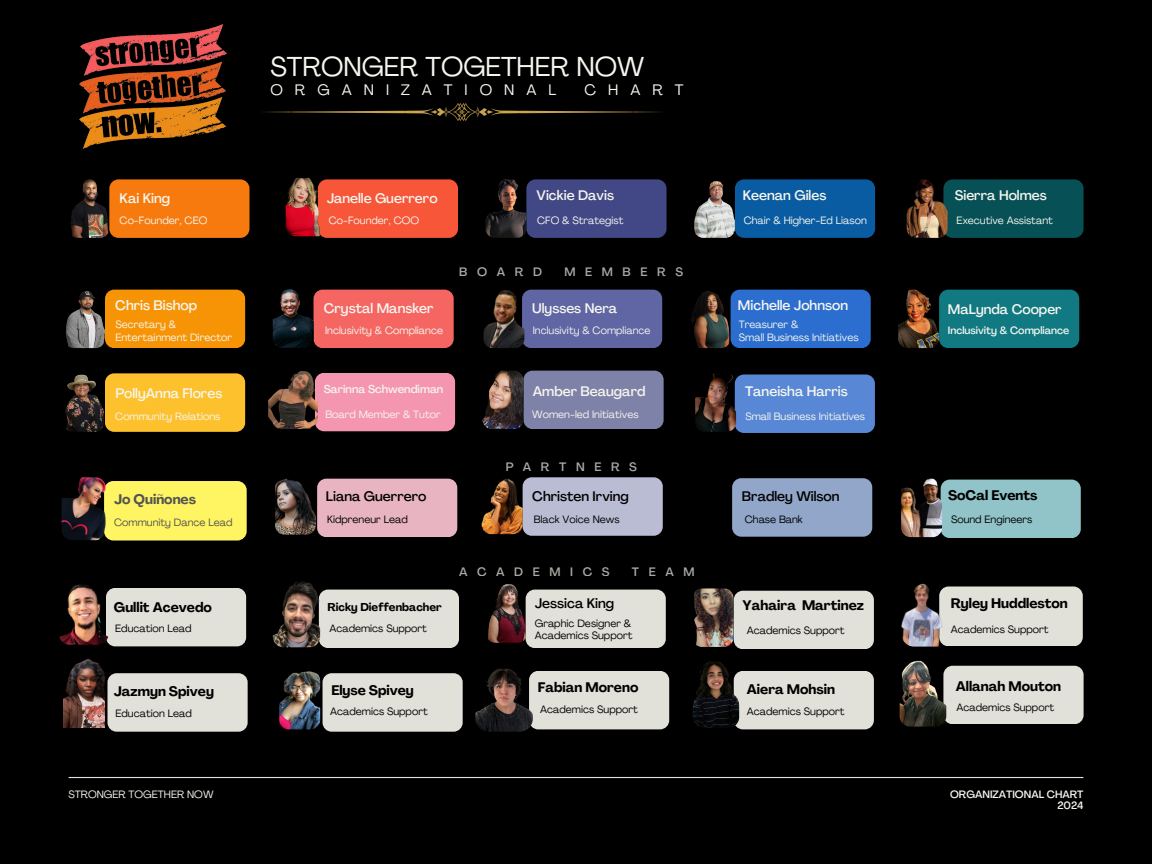
<style>
.page{position:relative;width:1152px;height:864px;background:#000}
.page>*{position:absolute;margin:0;border:0;box-sizing:border-box;transform-origin:0 0}
.t1{font:27px "Agrandir";color:#f6f6ef}
.t2{font:15px "Agrandir";letter-spacing:.8em;color:#f6f6ef}
.t3{font:500 13.65px "Agrandir";color:#f6f6ef}
.t4{font:700 13.65px "Agrandir";color:#000}
.t5{font:500 13.65px "Agrandir";color:#000}
.t6{font:700 13.65px "Agrandir";color:#545454}
.t7{font:500 12px "Agrandir";letter-spacing:.8em;color:#e1e1d9}
.t8{font:500 11.25px "Agrandir";color:#f6f6ef}
.t9{font:700 11.25px "Agrandir";color:#000}
.t10{font:10.5px/12.3px "Agrandir";color:#f6f6ef}
.t11{font:10.5px/12.3px "Agrandir";color:#000}
.t12{font:500 10.5px/11.4px "Agrandir";color:#f6f6ef;text-align:right}
.t13{font:10.5px "Agrandir";color:#545454}
</style>
<div class="page">
<hr style="left:69px;top:777px;width:1014px;height:1px;background:#e1e1d9">
<img style="left:79px;top:24px;width:148px;height:125px">
<img style="left:264px;top:103px;width:396px;height:17px">
<div style="left:109px;top:179px;width:140px;height:59px;background:#f67a0d;border-radius:9px"></div>
<div style="left:318px;top:179px;width:140px;height:59px;background:#f75638;border-radius:9px"></div>
<img style="left:68px;top:179px;width:41px;height:59px;border-radius:9px">
<img style="left:286px;top:178px;width:41px;height:58px;border-radius:9px">
<div style="left:526px;top:179px;width:141px;height:59px;background:#424786;border-radius:9px"></div>
<div style="left:735px;top:179px;width:140px;height:59px;background:#0a5ca2;border-radius:9px"></div>
<img style="left:485px;top:179px;width:41px;height:59px;border-radius:9px">
<img style="left:694px;top:179px;width:41px;height:59px;border-radius:9px">
<div style="left:943px;top:179px;width:141px;height:59px;background:#065056;border-radius:9px"></div>
<img style="left:907px;top:179px;width:41px;height:59px;border-radius:9px">
<div style="left:314px;top:290px;width:140px;height:58px;background:#f56663;border-radius:9px"></div>
<div style="left:731px;top:290px;width:140px;height:58px;background:#2b6ecf;border-radius:9px"></div>
<div style="left:315px;top:373px;width:140px;height:58px;background:#f496af;border-radius:9px"></div>
<div style="left:735px;top:374px;width:140px;height:59px;background:#5787d5;border-radius:9px"></div>
<div style="left:522px;top:290px;width:140px;height:58px;background:#6065a4;border-radius:9px"></div>
<img style="left:268px;top:358px;width:50px;height:71px;border-radius:11px">
<img style="left:690px;top:290px;width:41px;height:58px;border-radius:9px">
<img style="left:63px;top:373px;width:41px;height:59px;border-radius:9px">
<div style="left:523px;top:371px;width:141px;height:58px;background:#7f82a8;border-radius:9px"></div>
<img style="left:483px;top:371px;width:40px;height:58px;border-radius:9px">
<div style="left:939px;top:290px;width:140px;height:58px;background:#107982;border-radius:9px"></div>
<img style="left:898px;top:290px;width:41px;height:58px;border-radius:9px">
<img style="left:695px;top:373px;width:41px;height:59px;border-radius:9px">
<img style="left:273px;top:289px;width:41px;height:59px;border-radius:9px">
<div style="left:105px;top:290px;width:140px;height:58px;background:#f69406;border-radius:9px"></div>
<div style="left:105px;top:373px;width:140px;height:59px;background:#fdc12d;border-radius:9px"></div>
<img style="left:64px;top:290px;width:41px;height:58px;border-radius:9px">
<img style="left:483px;top:290px;width:41px;height:58px;border-radius:9px">
<img style="left:482px;top:476px;width:41px;height:58px;border-radius:9px">
<div style="left:317px;top:479px;width:140px;height:58px;background:#e8b4c2;border-radius:9px"></div>
<div style="left:732px;top:478px;width:140px;height:59px;background:#91a6c8;border-radius:9px"></div>
<img style="left:275px;top:476px;width:41px;height:59px;border-radius:9px">
<div style="left:941px;top:480px;width:140px;height:58px;background:#91c4c8;border-radius:9px"></div>
<img style="left:901px;top:479px;width:41px;height:58px;border-radius:9px">
<div style="left:104px;top:481px;width:143px;height:60px;background:#fff462;border-radius:9px"></div>
<img style="left:62px;top:477px;width:44px;height:63px;border-radius:10px">
<div style="left:523px;top:477px;width:140px;height:59px;background:#babcd4;border-radius:9px"></div>
<img style="left:486px;top:584px;width:41px;height:59px;border-radius:9px">
<div style="left:943px;top:666px;width:141px;height:58px;background:#e1e1d9;border-radius:9px"></div>
<div style="left:106px;top:588px;width:140px;height:58px;background:#e1e1d9;border-radius:9px"></div>
<div style="left:526px;top:590px;width:140px;height:58px;background:#e1e1d9;border-radius:9px"></div>
<img style="left:693px;top:588px;width:40px;height:59px;border-radius:9px">
<div style="left:734px;top:591px;width:140px;height:58px;background:#e1e1d9;border-radius:9px"></div>
<div style="left:107px;top:673px;width:141px;height:59px;background:#e1e1d9;border-radius:9px"></div>
<div style="left:734px;top:671px;width:140px;height:58px;background:#e1e1d9;border-radius:9px"></div>
<div style="left:529px;top:671px;width:140px;height:58px;background:#e1e1d9;border-radius:9px"></div>
<img style="left:63px;top:658px;width:42px;height:70px">
<img style="left:279px;top:671px;width:41px;height:58px;border-radius:9px">
<img style="left:59px;top:574px;width:50px;height:71px;border-radius:11px">
<div style="left:319px;top:590px;width:140px;height:58px;background:#e1e1d9;border-radius:9px"></div>
<img style="left:273px;top:580px;width:47px;height:67px;border-radius:11px">
<img style="left:475px;top:650px;width:58px;height:82px;border-radius:13px">
<img style="left:693px;top:662px;width:46px;height:66px;border-radius:11px">
<img style="left:900px;top:660px;width:46px;height:67px;border-radius:11px">
<div style="left:323px;top:673px;width:140px;height:59px;background:#e1e1d9;border-radius:9px"></div>
<div style="left:939px;top:586px;width:144px;height:60px;background:#e1e1d9;border-radius:9px"></div>
<img style="left:901px;top:568px;width:55px;height:79px;border-radius:13px">
<h3 class="t1" style="left:270px;top:56px;width:375px">STRONGER TOGETHER NOW</h3>
<h3 class="t2" style="left:270px;top:83px;width:287px">ORGANIZATIONAL</h3>
<h3 class="t2" style="left:584px;top:83px;width:101px">CHART</h3>
<p class="t3" style="left:120px;top:193px;width:52px">Kai King</p>
<p class="t3" style="left:327px;top:193px;width:112px">Janelle Guerrero</p>
<p class="t10" style="left:120px;top:215px;width:89px">Co-Founder, CEO</p>
<h3 class="t10" style="left:329px;top:215px;width:92px">Co-Founder, COO</h3>
<p class="t3" style="left:537px;top:190px;width:79px">Vickie Davis</p>
<h3 class="t3" style="left:743px;top:190px;width:85px">Keenan Giles</h3>
<h3 class="t10" style="left:537px;top:215px;width:88px">CFO &amp; Strategist</h3>
<p class="t10" style="left:744px;top:215px;width:125px">Chair &amp; Higher-Ed Liason</p>
<p class="t7" style="left:459px;top:267px;width:84px">BOARD</p>
<p class="t7" style="left:564px;top:267px;width:120px">MEMBERS</p>
<p class="t3" style="left:115px;top:300px;width:83px">Chris Bishop</p>
<h3 class="t3" style="left:532px;top:303px;width:87px">Ulysses Nera</h3>
<p class="t10" style="left:533px;top:326px;width:119px">Inclusivity &amp; Compliance</p>
<h3 class="t3" style="left:324px;top:303px;width:111px">Crystal Mansker</h3>
<p class="t10" style="left:115px;top:320px;width:118px">Secretary &amp;<br>Entertainment Director</p>
<p class="t10" style="left:325px;top:325px;width:119px">Inclusivity &amp; Compliance</p>
<p class="t3" style="left:738px;top:300px;width:112px">Michelle Johnson</p>
<p class="t10" style="left:739px;top:320px;width:61px">Treasurer &amp;</p>
<p class="t10" style="left:739px;top:332px;width:121px">Small Business Initiatives</p>
<h3 class="t3" style="left:115px;top:388px;width:109px">PollyAnna Flores</h3>
<p class="t8" style="left:324px;top:385px;width:121px">Sarinna Schwendiman</p>
<p class="t3" style="left:533px;top:386px;width:114px">Amber Beaugard</p>
<p class="t3" style="left:745px;top:385px;width:104px">Taneisha Harris</p>
<h5 class="t10" style="left:115px;top:411px;width:107px">Community Relations</h5>
<p class="t10" style="left:325px;top:410px;width:117px">Board Member &amp; Tutor</p>
<h3 class="t10" style="left:532px;top:410px;width:108px">Women-led Initiatives</h3>
<h3 class="t10" style="left:745px;top:411px;width:121px">Small Business Initiatives</h3>
<p class="t7" style="left:505px;top:462px;width:133px">PARTNERS</p>
<p class="t6" style="left:114px;top:494px;width:83px">Jo Quiñones</p>
<h3 class="t13" style="left:114px;top:518px;width:120px">Community Dance Lead</h3>
<h3 class="t5" style="left:326px;top:490px;width:102px">Liana Guerrero</h3>
<p class="t11" style="left:327px;top:515px;width:82px">Kidpreneur Lead</p>
<p class="t5" style="left:532px;top:490px;width:98px">Christen Irving</p>
<p class="t5" style="left:742px;top:490px;width:99px">Bradley Wilson</p>
<h3 class="t11" style="left:745px;top:515px;width:60px">Chase Bank</h3>
<h3 class="t11" style="left:534px;top:515px;width:87px">Black Voice News</h3>
<p class="t7" style="left:459px;top:567px;width:152px">ACADEMICS</p>
<p class="t7" style="left:632px;top:567px;width:64px">TEAM</p>
<p class="t3" style="left:955px;top:190px;width:94px">Sierra Holmes</p>
<p class="t10" style="left:957px;top:215px;width:98px">Executive Assistant</p>
<p class="t3" style="left:948px;top:304px;width:115px">MaLynda Cooper</p>
<p class="t12" style="left:948px;top:326px;width:123px">Inclusivity &amp; Compliance</p>
<p class="t4" style="left:948px;top:490px;width:91px">SoCal Events</p>
<p class="t11" style="left:951px;top:515px;width:83px">Sound Engineers</p>
<h3 class="t5" style="left:535px;top:598px;width:81px">Jessica King</h3>
<h5 class="t4" style="left:951px;top:597px;width:118px">Ryley Huddleston</h5>
<h3 class="t4" style="left:743px;top:600px;width:123px">Yahaira Martinez</h3>
<h3 class="t4" style="left:114px;top:602px;width:99px">Gullit Acevedo</h3>
<p class="t9" style="left:328px;top:602px;width:116px">Ricky Dieffenbacher</p>
<p class="t11" style="left:329px;top:623px;width:99px">Academics Support</p>
<p class="t11" style="left:535px;top:618px;width:99px">Graphic Designer &amp;<br>Academics Support</p>
<p class="t11" style="left:115px;top:623px;width:78px">Education Lead</p>
<p class="t11" style="left:747px;top:625px;width:99px">Academics Support</p>
<p class="t11" style="left:951px;top:624px;width:99px">Academics Support</p>
<p class="t4" style="left:114px;top:686px;width:102px">Jazmyn Spivey</p>
<p class="t11" style="left:115px;top:709px;width:78px">Education Lead</p>
<h3 class="t4" style="left:331px;top:685px;width:84px">Elyse Spivey</h3>
<h3 class="t11" style="left:330px;top:706px;width:99px">Academics Support</h3>
<p class="t4" style="left:538px;top:682px;width:102px">Fabian Moreno</p>
<p class="t11" style="left:540px;top:704px;width:99px">Academics Support</p>
<p class="t4" style="left:747px;top:684px;width:90px">Aiera Mohsin</p>
<h3 class="t11" style="left:747px;top:706px;width:99px">Academics Support</h3>
<h3 class="t4" style="left:956px;top:681px;width:107px">Allanah Mouton</h3>
<p class="t11" style="left:956px;top:702px;width:99px">Academics Support</p>
<p class="t10" style="left:68px;top:789px;width:147px">STRONGER TOGETHER NOW</p>
<h4 class="t12" style="left:950px;top:790px;width:135px">ORGANIZATIONAL CHART<br>2024</h4>
</div>
